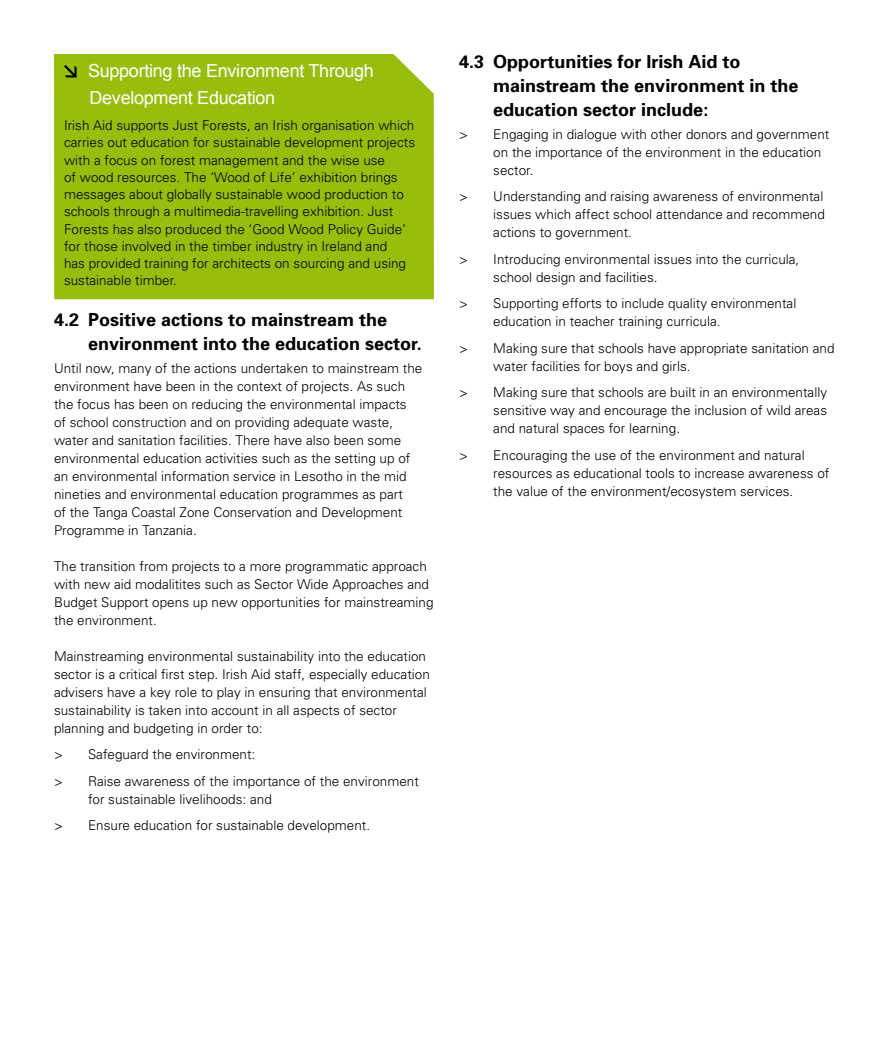
<style>
.page{position:relative;width:893px;height:1063px;background:#fff}
.page>*{position:absolute;margin:0;border:0;box-sizing:border-box;transform-origin:0 0}
.t1{font:700 18px/24px "Univers";color:#000}
.t2{font:18px/27px "Arial";letter-spacing:-.015em;color:#fff}
.t3{font:300 13.5px/18px "Univers";color:#000}
</style>
<div class="page">
<div style="left:54px;top:54px;width:380px;height:245px;background:#97be0d"></div>
<svg style="left:64px;top:65px;width:13px;height:12px"></svg>
<h1 class="t2" style="left:88px;top:58px;width:287px">Supporting the Environment Through<br>Development Education</h1>
<p class="t3" style="left:64px;top:117px;width:353px;line-height:17.2px">Irish Aid supports Just Forests, an Irish organisation which carries out education for sustainable development projects with a focus on forest management and the wise use<br>of wood resources. The ‘Wood of Life’ exhibition brings messages about globally sustainable wood production to schools through a multimedia-travelling exhibition. Just Forests has also produced the ‘Good Wood Policy Guide’ for those involved in the timber industry in Ireland and<br>has provided training for architects on sourcing and using sustainable timber.</p>
<h1 class="t1" style="left:88px;top:308px;width:335px;text-indent:-34px">4.2 Positive actions to mainstream the environment into the education sector.</h1>
<p class="t3" style="left:54px;top:359px;width:370px">Until now, many of the actions undertaken to mainstream the environment have been in the context of projects. As such the focus has been on reducing the environmental impacts<br>of school construction and on providing adequate waste, water and sanitation facilities. There have also been some environmental education activities such as the setting up of an environmental information service in Lesotho in the mid nineties and environmental education programmes as part<br>of the Tanga Coastal Zone Conservation and Development Programme in Tanzania.</p>
<p class="t3" style="left:54px;top:557px;width:381px">The transition from projects to a more programmatic approach with new aid modalitites such as Sector Wide Approaches and Budget Support opens up new opportunities for mainstreaming the environment.</p>
<p class="t3" style="left:54px;top:647px;width:377px">Mainstreaming environmental sustainability into the education sector is a critical first step. Irish Aid staff, especially education advisers have a key role to play in ensuring that environmental sustainability is taken into account in all aspects of sector planning and budgeting in order to:</p>
<p class="t3" style="left:54px;top:741px;width:366px;line-height:26.5px">&gt; Safeguard the environment:<br>&gt; Raise awareness of the importance of the environment</p>
<p class="t3" style="left:54px;top:786px;width:318px;line-height:26.5px;text-indent:34px">for sustainable livelihoods: and<br>&gt; Ensure education for sustainable development.</p>
<h1 class="t1" style="left:493px;top:50px;width:307px;text-indent:-34px">4.3 Opportunities for Irish Aid to mainstream the environment in the education sector include:</h1>
<p class="t3" style="left:493px;top:125px;width:338px;text-indent:-34px">&gt; Engaging in dialogue with other donors and government on the importance of the environment in the education sector.</p>
<p class="t3" style="left:493px;top:187px;width:333px;text-align:justify;text-indent:-34px">&gt; Understanding and raising awareness of environmental issues which affect school attendance and recommend actions to government.</p>
<p class="t3" style="left:493px;top:250px;width:308px;text-indent:-34px">&gt; Introducing environmental issues into the curricula, school design and facilities.</p>
<p class="t3" style="left:493px;top:294px;width:305px;text-indent:-34px">&gt; Supporting efforts to include quality environmental education in teacher training curricula.</p>
<p class="t3" style="left:493px;top:339px;width:343px;text-indent:-34px">&gt; Making sure that schools have appropriate sanitation and water facilities for boys and girls.</p>
<p class="t3" style="left:493px;top:383px;width:335px;text-align:justify;text-indent:-34px">&gt; Making sure that schools are built in an environmentally sensitive way and encourage the inclusion of wild areas and natural spaces for learning.</p>
<p class="t3" style="left:493px;top:446px;width:338px;text-indent:-34px">&gt; Encouraging the use of the environment and natural resources as educational tools to increase awareness of the value of the environment/ecosystem services.</p>
</div>
